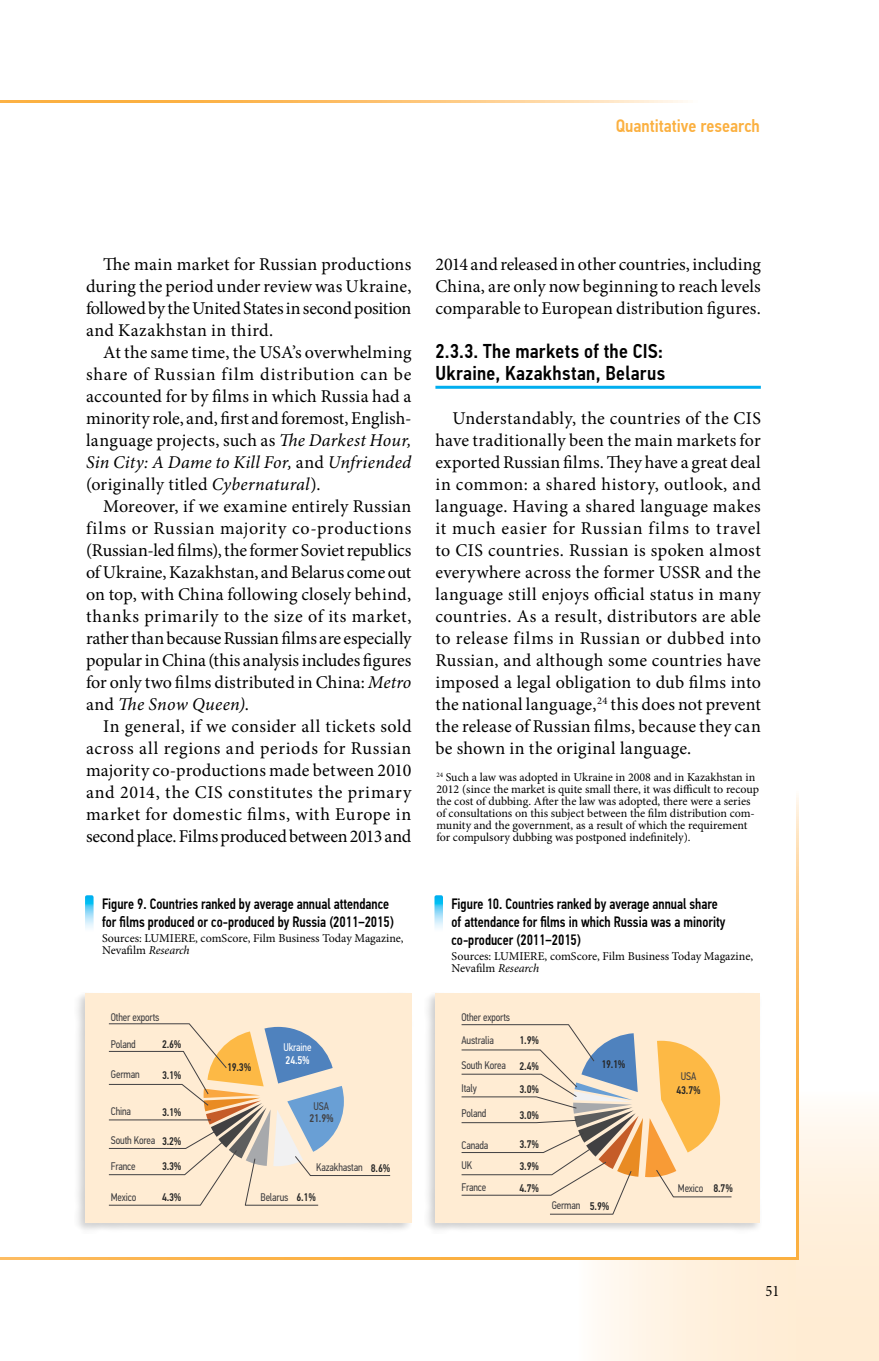
<style>
.page{position:relative;width:879px;height:1361px;background:#fff}
.page>*{position:absolute;margin:0;border:0;box-sizing:border-box;transform-origin:0 0}
.t1{font:500 20px/22px "PF Din Text Cond Pro";letter-spacing:.015em;color:#000}
.t2{font:18px/22px "Minion Pro";letter-spacing:.005em;color:#000;text-align:justify}
.t3{font:500 18px "PF Din Text Cond Pro";color:#fbb040}
.t4{font:16px "Minion Pro";color:#000;scale:.9 1}
.t5{font:500 15px/18px "PF Din Text Cond Pro";color:#000;scale:.9 1}
.t6{font:12px/12px "Minion Pro";color:#000}
.t7{font:11.2px "PF Din Text Cond Pro";letter-spacing:-.015em;color:#414042;scale:.95 1}
.t8{font:500 11.2px "PF Din Text Cond Pro";color:#262626;scale:.95 1}
.t9{font:11.2px "PF Din Text Cond Pro";letter-spacing:-.015em;color:#fff;scale:.95 1}
.t10{font:500 11.2px "PF Din Text Cond Pro";color:#fff;scale:.95 1}
.t11{font:500 11.2px "PF Din Text Cond Pro";color:#414042;scale:.95 1}
.s1{font-style:italic}
.s2{font-weight:500;color:#262626}
</style>
<div class="page">
<svg style="left:573px;top:1259px;width:224px;height:102px"></svg>
<div style="left:797px;top:1086px;width:82px;height:275px;background:linear-gradient(to bottom,#fffaf4,#ffe9cb)"></div>
<svg style="left:0;top:101px;width:688px;height:1px"></svg>
<svg style="left:796px;top:795px;width:2px;height:462px"></svg>
<svg style="left:0;top:1257px;width:798px;height:2px;background:#fbb247"></svg>
<hr style="left:435px;top:386px;width:326px;height:3px;background:#00aeef">
<div style="left:74px;top:991px;width:339px;height:242px;background:#000;opacity:.18"></div>
<div style="left:85px;top:993px;width:326px;height:229px;background:#ffecd3"></div>
<svg style="left:85px;top:895px;width:9px;height:34px"></svg>
<div style="left:424px;top:991px;width:337px;height:242px;background:#000;opacity:.18"></div>
<div style="left:435px;top:993px;width:325px;height:229px;background:#ffecd3"></div>
<svg style="left:434px;top:895px;width:9px;height:34px"></svg>
<svg style="left:109px;top:1023px;width:281px;height:182px"></svg>
<svg style="left:461px;top:1024px;width:271px;height:190px"></svg>
<p class="t3" style="left:616px;top:115px;width:146px">Quantitative research</p>
<p class="t2" style="left:86px;top:253px;width:327px;text-indent:17px">The main market for Russian productions during the period under review was Ukraine, followed by the United States in second position and Kazakhstan in third.</p>
<p class="t2" style="left:86px;top:341px;width:327px;text-indent:17px">At the same time, the USA’s overwhelming share of Russian film distribution can be accounted for by films in which Russia had a minority role, and, first and foremost, English&shy;language projects, such as <span class="s1">The Darkest Hour, Sin City: A Dame to Kill For,</span> and <span class="s1">Unfriended </span>(originally titled <span class="s1">Cybernatural</span>).</p>
<p class="t2" style="left:86px;top:495px;width:327px;text-indent:17px">Moreover, if we examine entirely Russian films or Russian majority co-productions (Russian-led films), the former Soviet republics of Ukraine, Kazakhstan, and Belarus come out on top, with China following closely behind, thanks primarily to the size of its market, rather than because Russian films are especially popular in China (this analysis includes figures for only two films distributed in China: <span class="s1">Metro </span>and <span class="s1">The Snow Queen)</span>.</p>
<p class="t2" style="left:86px;top:715px;width:327px;text-indent:17px">In general, if we consider all tickets sold across all regions and periods for Russian majority co-productions made between 2010 and 2014, the CIS constitutes the primary market for domestic films, with Europe in second place. Films produced between 2013 and</p>
<p class="t2" style="left:435px;top:253px;width:327px">2014 and released in other countries, including China, are only now beginning to reach levels comparable to European distribution figures.</p>
<p class="t1" style="left:435px;top:340px;width:231px">2.3.3. The markets of the CIS:<br>Ukraine, Kazakhstan, Belarus</p>
<p class="t2" style="left:435px;top:407px;width:327px;text-indent:17px">Understandably, the countries of the CIS have traditionally been the main markets for exported Russian films. They have a great deal in common: a shared history, outlook, and language. Having a shared language makes it much easier for Russian films to travel to CIS countries. Russian is spoken almost everywhere across the former USSR and the language still enjoys official status in many countries. As a result, distributors are able to release films in Russian or dubbed into Russian, and although some countries have imposed a legal obligation to dub films into the national language,<sup>24</sup> this does not prevent the release of Russian films, because they can be shown in the original language.</p>
<p class="t6" style="left:436px;top:771px;width:324px"><sup>24</sup> Such a law was adopted in Ukraine in 2008 and in Kazakhstan in 2012 (since the market is quite small there, it was difficult to recoup the cost of dubbing. After the law was adopted, there were a series of consultations on this subject between the film distribution com&shy;munity and the government, as a result of which the requirement for compulsory dubbing was postponed indefinitely).</p>
<p class="t5" style="left:102px;top:894px;width:326px">Figure 9. Countries ranked by average annual attendance for films produced or co-produced by Russia (2011−2015)</p>
<p class="t6" style="left:102px;top:932px;width:303px">Sources: LUMIERE, comScore, Film Business Today Magazine,<br>Nevafilm <span class="s1">Research</span></p>
<p class="t5" style="left:451px;top:894px;width:306px">Figure 10. Countries ranked by average annual share of attendance for films in which Russia was a minority co-producer (2011−2015)</p>
<p class="t6" style="left:451px;top:950px;width:303px">Sources: LUMIERE, comScore, Film Business Today Magazine,<br>Nevafilm <span class="s1">Research</span></p>
<p class="t7" style="left:111px;top:1010px;width:53px">Other exports</p>
<p class="t7" style="left:461px;top:1010px;width:53px">Other exports</p>
<p class="t7" style="left:111px;top:1037px;width:28px">Poland</p>
<p class="t8" style="left:162px;top:1037px;width:22px">2.6%</p>
<p class="t7" style="left:111px;top:1067px;width:32px">German</p>
<p class="t8" style="left:162px;top:1068px;width:22px">3.1%</p>
<p class="t8" style="left:227px;top:1060px;width:27px">19.3%</p>
<p class="t9" style="left:283px;top:1040px;width:31px">Ukraine</p>
<p class="t10" style="left:286px;top:1053px;width:27px">24.5%</p>
<p class="t7" style="left:461px;top:1033px;width:35px">Australia</p>
<p class="t8" style="left:519px;top:1033px;width:22px">1.9%</p>
<p class="t7" style="left:461px;top:1058px;width:83px">South Korea <span class="s2">2.4%</span></p>
<p class="t7" style="left:461px;top:1081px;width:18px">Italy</p>
<p class="t8" style="left:519px;top:1082px;width:22px">3.0%</p>
<p class="t8" style="left:601px;top:1057px;width:27px">19.1%</p>
<p class="t7" style="left:681px;top:1069px;width:18px">USA</p>
<p class="t8" style="left:676px;top:1083px;width:27px">43.7%</p>
<p class="t7" style="left:111px;top:1105px;width:23px">China</p>
<p class="t8" style="left:162px;top:1105px;width:22px">3.1%</p>
<p class="t7" style="left:313px;top:1099px;width:18px">USA</p>
<p class="t11" style="left:309px;top:1111px;width:27px">21.9%</p>
<p class="t7" style="left:461px;top:1106px;width:28px">Poland</p>
<p class="t8" style="left:519px;top:1108px;width:22px">3.0%</p>
<p class="t7" style="left:111px;top:1134px;width:76px">South Korea <span class="s2">3.2%</span></p>
<p class="t7" style="left:461px;top:1138px;width:30px">Canada</p>
<p class="t8" style="left:519px;top:1138px;width:22px">3.7%</p>
<p class="t7" style="left:111px;top:1159px;width:28px">France</p>
<p class="t8" style="left:162px;top:1159px;width:22px">3.3%</p>
<p class="t7" style="left:316px;top:1160px;width:80px">Kazakhastan <span class="s2">8.6%</span></p>
<p class="t7" style="left:461px;top:1158px;width:13px">UK</p>
<p class="t8" style="left:519px;top:1159px;width:22px">3.9%</p>
<p class="t7" style="left:111px;top:1190px;width:28px">Mexico</p>
<p class="t8" style="left:162px;top:1190px;width:22px">4.3%</p>
<p class="t7" style="left:260px;top:1190px;width:60px">Belarus <span class="s2">6.1%</span></p>
<p class="t7" style="left:461px;top:1180px;width:28px">France</p>
<p class="t8" style="left:519px;top:1181px;width:22px">4.7%</p>
<p class="t7" style="left:552px;top:1199px;width:62px">German <span class="s2">5.9%</span></p>
<p class="t7" style="left:678px;top:1181px;width:59px">Mexico <span class="s2">8.7%</span></p>
<p class="t4" style="left:765px;top:1280px;width:17px">51</p>
</div>
